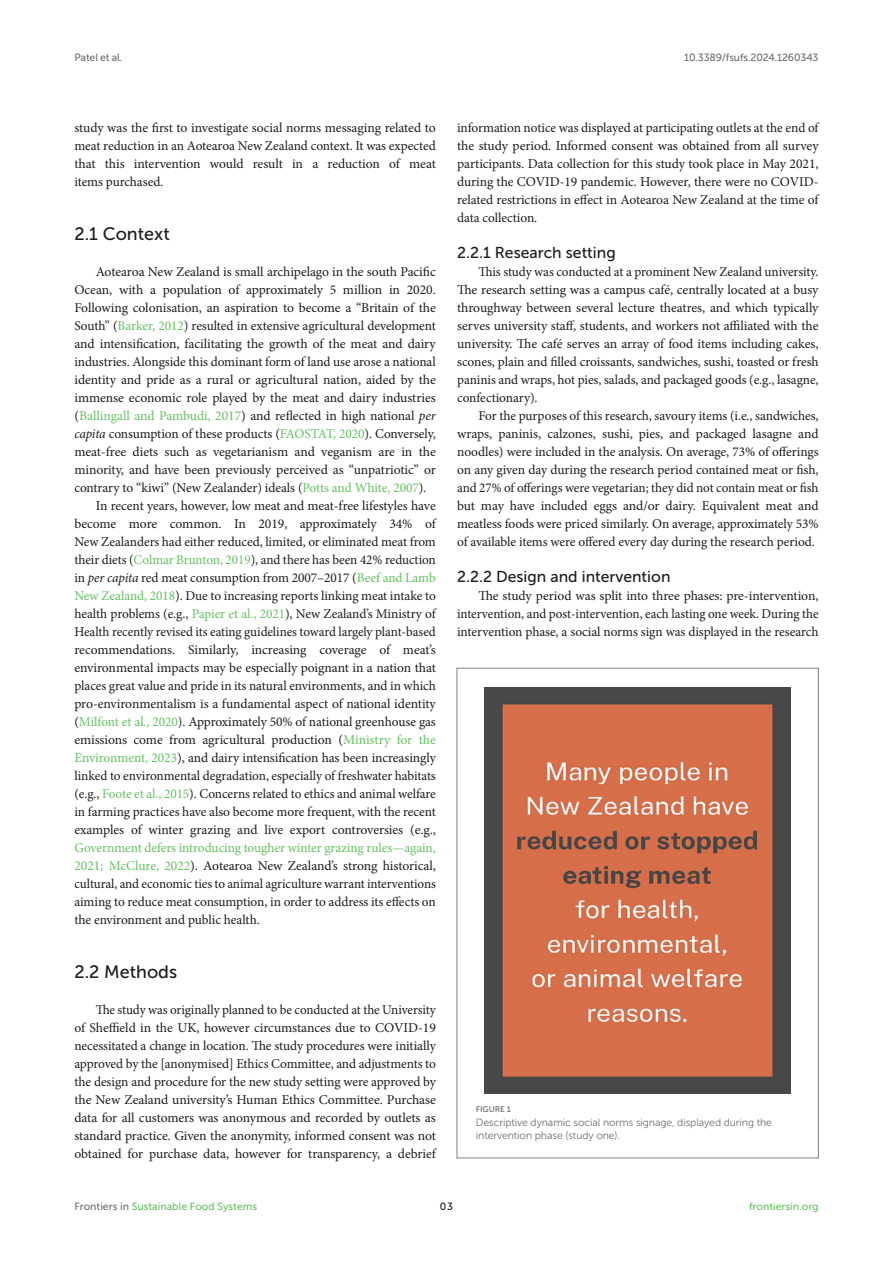
<style>
.page{position:relative;width:893px;height:1263px;background:#fff}
.page>*{position:absolute;margin:0;border:0;box-sizing:border-box;transform-origin:0 0}
.HEAD_2{font:18px "Museo Sans 500";color:#1b1c1b}
.HEAD_3{font:15.75px "Museo Sans 500";color:#1b1c1b}
.TEXT_FLUSH{font:13.5px/18px "Minion Pro";letter-spacing:-.005em;color:#1b1c1b;text-align:justify}
.TEXT{font:13.5px/18px "Minion Pro";letter-spacing:-.005em;color:#1b1c1b;text-align:justify}
.FIG_LEG{font:10.5px/13.5px "Museo Sans 300";letter-spacing:-.01em;color:#706f70}
.t1{font:10.5px "Museo Sans 500";color:#65c161}
.t2{font:10.5px "Museo Sans 500";letter-spacing:-.015em;color:#706f70}
.t3{font:10.5px "Museo Sans 500";color:#1b1c1b}
.FIG_HD{font:8.25px "Museo Sans 700";letter-spacing:-.01em;color:#7e7f7f}
.s1{color:#65c161}
.s2{font-style:italic}
.s3{color:#706f70}
</style>
<div class="page">
<img style="left:485px;top:687px;width:306px;height:406px">
<p class="t2" style="left:74px;top:51px;width:50px">Patel et al.</p>
<p class="t2" style="left:684px;top:51px;width:136px">10.3389/fsufs.2024.1260343</p>
<p class="TEXT_FLUSH" style="left:74px;top:119px;width:363px">study was the first to investigate social norms messaging related to meat reduction in an Aotearoa New Zealand context. It was expected that this intervention would result in a reduction of meat items purchased.</p>
<p class="HEAD_2" style="left:74px;top:224px;width:97px">2.1 Context</p>
<p class="TEXT_FLUSH" style="left:74px;top:263px;width:363px;text-indent:21px">Aotearoa New Zealand is small archipelago in the south Pacific Ocean, with a population of approximately 5 million in 2020.<br>Following colonisation, an aspiration to become a “Britain of the South” (<span class="s1">Barker, 2012</span>) resulted in extensive agricultural development and intensification, facilitating the growth of the meat and dairy industries. Alongside this dominant form of land use arose a national identity and pride as a rural or agricultural nation, aided by the immense economic role played by the meat and dairy industries (<span class="s1">Ballingall and Pambudi, 2017</span>) and reflected in high national <span class="s2">per capita</span> consumption of these products (<span class="s1">FAOSTAT, 2020</span>). Conversely, meat-free diets such as vegetarianism and veganism are in the minority, and have been previously perceived as “unpatriotic” or contrary to “kiwi” (New Zealander) ideals (<span class="s1">Potts and White, 2007</span>).</p>
<p class="TEXT" style="left:74px;top:497px;width:363px;text-indent:21px">In recent years, however, low meat and meat-free lifestyles have become more common. In 2019, approximately 34% of New Zealanders had either reduced, limited, or eliminated meat from their diets (<span class="s1">Colmar Brunton, 2019</span>), and there has been 42% reduction in <span class="s2">per capita</span> red meat consumption from 2007–2017 (<span class="s1">Beef and Lamb New Zealand, 2018</span>). Due to increasing reports linking meat intake to health problems (e.g., <span class="s1">Papier et al., 2021</span>), New Zealand’s Ministry of Health recently revised its eating guidelines toward largely plant-based recommendations. Similarly, increasing coverage of meat’s environmental impacts may be especially poignant in a nation that places great value and pride in its natural environments, and in which pro-environmentalism is a fundamental aspect of national identity (<span class="s1">Milfont et al., 2020</span>). Approximately 50% of national greenhouse gas emissions come from agricultural production (<span class="s1">Ministry for the Environment, 2023</span>), and dairy intensification has been increasingly linked to environmental degradation, especially of freshwater habitats (e.g., <span class="s1">Foote et al., 2015</span>). Concerns related to ethics and animal welfare in farming practices have also become more frequent, with the recent examples of winter grazing and live export controversies (e.g., <span class="s1">Government defers introducing tougher winter grazing rules—again, 2021; McClure, 2022</span>). Aotearoa New Zealand’s strong historical, cultural, and economic ties to animal agriculture warrant interventions aiming to reduce meat consumption, in order to address its effects on the environment and public health.</p>
<p class="HEAD_2" style="left:74px;top:962px;width:104px">2.2 Methods</p>
<p class="TEXT_FLUSH" style="left:74px;top:1001px;width:363px;text-indent:21px">The study was originally planned to be conducted at the University of Sheffield in the UK, however circumstances due to COVID-19 necessitated a change in location. The study procedures were initially approved by the [anonymised] Ethics Committee, and adjustments to the design and procedure for the new study setting were approved by the New Zealand university’s Human Ethics Committee. Purchase data for all customers was anonymous and recorded by outlets as standard practice. Given the anonymity, informed consent was not obtained for purchase data, however for transparency, a debrief</p>
<p class="TEXT_FLUSH" style="left:457px;top:119px;width:363px">information notice was displayed at participating outlets at the end of the study period. Informed consent was obtained from all survey participants. Data collection for this study took place in May 2021, during the COVID-19 pandemic. However, there were no COVID&shy;related restrictions in effect in Aotearoa New Zealand at the time of data collection.</p>
<p class="HEAD_3" style="left:457px;top:244px;width:160px">2.2.1 Research setting</p>
<p class="TEXT_FLUSH" style="left:457px;top:263px;width:363px;text-indent:21px">This study was conducted at a prominent New Zealand university.<br>The research setting was a campus café, centrally located at a busy throughway between several lecture theatres, and which typically serves university staff, students, and workers not affiliated with the university. The café serves an array of food items including cakes, scones, plain and filled croissants, sandwiches, sushi, toasted or fresh paninis and wraps, hot pies, salads, and packaged goods (e.g., lasagne, confectionary).</p>
<p class="TEXT" style="left:457px;top:407px;width:363px;text-indent:21px">For the purposes of this research, savoury items (i.e., sandwiches, wraps, paninis, calzones, sushi, pies, and packaged lasagne and noodles) were included in the analysis. On average, 73% of offerings on any given day during the research period contained meat or fish, and 27% of offerings were vegetarian; they did not contain meat or fish but may have included eggs and/or dairy. Equivalent meat and meatless foods were priced similarly. On average, approximately 53% of available items were offered every day during the research period.</p>
<p class="HEAD_3" style="left:457px;top:568px;width:215px">2.2.2 Design and intervention</p>
<p class="TEXT_FLUSH" style="left:457px;top:587px;width:363px;text-indent:21px">The study period was split into three phases: pre-intervention, intervention, and post-intervention, each lasting one week. During the intervention phase, a social norms sign was displayed in the research</p>
<p class="FIG_HD" style="left:476px;top:1104px;width:37px">FIGURE 1</p>
<p class="FIG_LEG" style="left:476px;top:1115px;width:298px">Descriptive dynamic social norms signage, displayed during the intervention phase (study one).</p>
<p class="t1" style="left:74px;top:1200px;width:184px"><span class="s3">Frontiers in</span> Sustainable Food Systems</p>
<p class="t3" style="left:440px;top:1200px;width:15px">03</p>
<p class="t1" style="left:749px;top:1200px;width:71px">frontiersin.org</p>
</div>
